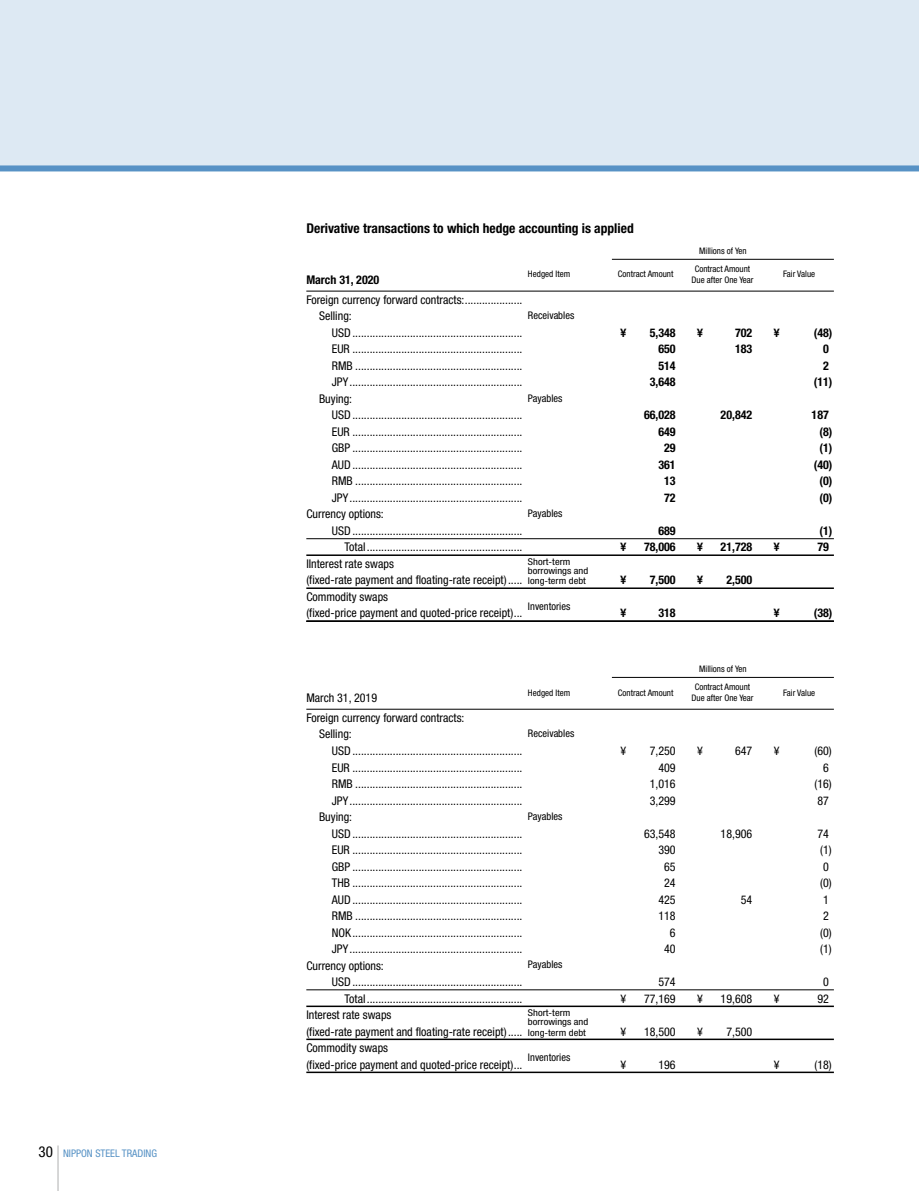
<style>
.page{position:relative;width:919px;height:1191px;background:#fff}
.page>*{position:absolute;margin:0;border:0;box-sizing:border-box;transform-origin:0 0}
.t1{font:700 condensed 13.5px "Helvetica Neue";color:#000}
.t2{font:condensed 12px/16.5px "Helvetica Neue";color:#000}
.t3{font:700 condensed 12px/16.5px "Helvetica Neue";color:#000;text-align:right}
.t4{font:condensed 10.5px "Helvetica Neue";color:#000}
.t5{font:condensed 10.5px "Helvetica Neue";color:#5792c5}
.t6{font:condensed 9.3px/9px "Helvetica Neue";color:#000;scale:1.12 1}
.t7{font:condensed 9px/10.5px "Helvetica Neue";color:#000;text-align:center}
.s1{font-size:15px;color:#000}
</style>
<div class="page">
<hr style="left:57px;top:1145px;width:2px;height:46px;background:#c9caca">
<div style="left:0;top:0;width:918px;height:168px;background:#dde9f3"></div>
<div style="left:0;top:165px;width:918px;height:6px;background:#5792c5"></div>
<hr style="left:306px;top:291px;width:527px;height:1px;background:#000">
<hr style="left:306px;top:538px;width:527px;height:1px;background:#000">
<hr style="left:306px;top:554px;width:527px;height:2px;background:#000">
<hr style="left:306px;top:620px;width:527px;height:2px;background:#000">
<hr style="left:612px;top:259px;width:221px;height:1px;background:#000">
<hr style="left:306px;top:709px;width:527px;height:1px;background:#000">
<hr style="left:306px;top:989px;width:527px;height:1px;background:#000">
<hr style="left:306px;top:1005px;width:527px;height:2px;background:#000">
<hr style="left:306px;top:1038px;width:527px;height:2px;background:#000">
<hr style="left:306px;top:1071px;width:527px;height:2px;background:#000">
<hr style="left:612px;top:677px;width:221px;height:1px;background:#000">
<hr style="left:306px;top:587px;width:527px;height:2px;background:#000">
<p class="t5" style="left:39px;top:1146px;width:120px"><span class="s1">30</span> NIPPON STEEL TRADING</p>
<p class="t1" style="left:306px;top:220px;width:329px">Derivative transactions to which hedge accounting is applied</p>
<p class="t7" style="left:699px;top:245px;width:49px">Millions of Yen</p>
<p class="t3" style="left:306px;top:271px;width:74px">March 31, 2020</p>
<p class="t7" style="left:528px;top:269px;width:44px">Hedged Item</p>
<p class="t7" style="left:618px;top:269px;width:57px">Contract Amount</p>
<p class="t7" style="left:691px;top:264px;width:63px">Contract Amount<br>Due after One Year</p>
<p class="t7" style="left:783px;top:269px;width:34px">Fair Value</p>
<p class="t2" style="left:319px;top:291px;width:205px;text-indent:-13px">Foreign currency forward contracts:....................<br>Selling:</p>
<p class="t2" style="left:332px;top:324px;width:192px">USD ...........................................................</p>
<p class="t2" style="left:332px;top:341px;width:192px">EUR ...........................................................</p>
<p class="t2" style="left:332px;top:357px;width:192px">RMB ..........................................................</p>
<p class="t2" style="left:332px;top:374px;width:192px">JPY............................................................</p>
<p class="t2" style="left:319px;top:390px;width:35px">Buying:</p>
<p class="t2" style="left:332px;top:407px;width:192px">USD ...........................................................</p>
<p class="t2" style="left:332px;top:423px;width:192px">EUR ...........................................................</p>
<p class="t2" style="left:332px;top:440px;width:192px">GBP ...........................................................</p>
<p class="t2" style="left:332px;top:456px;width:192px">AUD ...........................................................</p>
<p class="t2" style="left:332px;top:473px;width:192px">RMB ..........................................................</p>
<p class="t2" style="left:332px;top:489px;width:192px">JPY............................................................</p>
<p class="t2" style="left:306px;top:506px;width:79px">Currency options:</p>
<p class="t2" style="left:332px;top:522px;width:192px">USD ...........................................................</p>
<p class="t2" style="left:344px;top:539px;width:179px">Total......................................................</p>
<p class="t2" style="left:306px;top:555px;width:89px">IInterest rate swaps</p>
<p class="t2" style="left:306px;top:572px;width:217px">(fixed-rate payment and floating-rate receipt).....</p>
<p class="t2" style="left:306px;top:588px;width:83px">Commodity swaps</p>
<p class="t2" style="left:306px;top:605px;width:218px">(fixed-price payment and quoted-price receipt)...</p>
<p class="t4" style="left:528px;top:309px;width:48px">Receivables</p>
<p class="t4" style="left:528px;top:392px;width:36px">Payables</p>
<p class="t4" style="left:528px;top:507px;width:36px">Payables</p>
<p class="t6" style="left:528px;top:557px;width:55px">Short-term borrowings and</p>
<p class="t6" style="left:528px;top:576px;width:53px">long-term debt</p>
<p class="t4" style="left:528px;top:600px;width:44px">Inventories</p>
<p class="t3" style="left:620px;top:324px;width:7px">¥</p>
<p class="t3" style="left:649px;top:324px;width:27px">5,348<br>650<br>514<br>3,648</p>
<p class="t3" style="left:644px;top:407px;width:33px">66,028<br>649<br>29<br>361<br>13<br>72</p>
<p class="t3" style="left:658px;top:522px;width:19px">689</p>
<p class="t3" style="left:620px;top:539px;width:7px">¥</p>
<p class="t3" style="left:644px;top:539px;width:33px">78,006</p>
<p class="t3" style="left:620px;top:572px;width:7px">¥</p>
<p class="t3" style="left:649px;top:572px;width:27px">7,500</p>
<p class="t3" style="left:620px;top:605px;width:7px">¥</p>
<p class="t3" style="left:658px;top:605px;width:19px">318</p>
<p class="t3" style="left:697px;top:324px;width:7px">¥</p>
<p class="t3" style="left:735px;top:324px;width:19px;text-align:left">702<br>183</p>
<p class="t3" style="left:720px;top:407px;width:33px">20,842</p>
<p class="t3" style="left:697px;top:539px;width:7px">¥</p>
<p class="t3" style="left:720px;top:539px;width:33px">21,728</p>
<p class="t3" style="left:697px;top:572px;width:7px">¥</p>
<p class="t3" style="left:726px;top:572px;width:27px">2,500</p>
<p class="t7" style="left:699px;top:663px;width:49px">Millions of Yen</p>
<p class="t3" style="left:773px;top:324px;width:7px">¥</p>
<p class="t3" style="left:813px;top:324px;width:20px;text-align:center">(48)<br>0<br>2 (11)</p>
<p class="t3" style="left:811px;top:407px;width:22px">187 (8) (1) (40) (0) (0)</p>
<p class="t3" style="left:819px;top:522px;width:14px">(1)</p>
<p class="t3" style="left:773px;top:539px;width:7px">¥</p>
<p class="t3" style="left:817px;top:539px;width:13px">79</p>
<p class="t3" style="left:773px;top:605px;width:7px">¥</p>
<p class="t3" style="left:813px;top:605px;width:20px">(38)</p>
<p class="t2" style="left:306px;top:689px;width:72px">March 31, 2019</p>
<p class="t7" style="left:528px;top:687px;width:44px">Hedged Item</p>
<p class="t7" style="left:618px;top:687px;width:57px">Contract Amount</p>
<p class="t7" style="left:691px;top:682px;width:63px">Contract Amount<br>Due after One Year</p>
<p class="t7" style="left:783px;top:687px;width:34px">Fair Value</p>
<p class="t2" style="left:319px;top:709px;width:147px;text-indent:-13px">Foreign currency forward contracts:<br>Selling:</p>
<p class="t2" style="left:332px;top:742px;width:192px">USD ...........................................................</p>
<p class="t2" style="left:332px;top:759px;width:192px">EUR ...........................................................</p>
<p class="t2" style="left:332px;top:775px;width:192px">RMB ..........................................................</p>
<p class="t2" style="left:332px;top:792px;width:192px">JPY............................................................</p>
<p class="t2" style="left:319px;top:808px;width:35px">Buying:</p>
<p class="t2" style="left:332px;top:825px;width:192px">USD ...........................................................</p>
<p class="t2" style="left:332px;top:841px;width:192px">EUR ...........................................................</p>
<p class="t2" style="left:332px;top:858px;width:192px">GBP ...........................................................</p>
<p class="t2" style="left:332px;top:874px;width:192px">THB ...........................................................</p>
<p class="t2" style="left:332px;top:891px;width:192px">AUD ...........................................................</p>
<p class="t2" style="left:332px;top:907px;width:192px">RMB ..........................................................</p>
<p class="t2" style="left:332px;top:924px;width:192px">NOK...........................................................</p>
<p class="t2" style="left:332px;top:940px;width:192px">JPY............................................................</p>
<p class="t2" style="left:306px;top:957px;width:79px">Currency options:</p>
<p class="t2" style="left:332px;top:973px;width:192px">USD ...........................................................</p>
<p class="t2" style="left:344px;top:990px;width:179px">Total......................................................</p>
<p class="t2" style="left:306px;top:1006px;width:87px">Interest rate swaps</p>
<p class="t2" style="left:306px;top:1023px;width:217px">(fixed-rate payment and floating-rate receipt).....</p>
<p class="t2" style="left:306px;top:1039px;width:83px">Commodity swaps</p>
<p class="t2" style="left:306px;top:1056px;width:218px">(fixed-price payment and quoted-price receipt)...</p>
<p class="t4" style="left:528px;top:727px;width:48px">Receivables</p>
<p class="t4" style="left:528px;top:810px;width:36px">Payables</p>
<p class="t4" style="left:528px;top:958px;width:36px">Payables</p>
<p class="t6" style="left:528px;top:1008px;width:55px">Short-term borrowings and</p>
<p class="t6" style="left:528px;top:1027px;width:53px">long-term debt</p>
<p class="t4" style="left:528px;top:1051px;width:44px">Inventories</p>
<p class="t2" style="left:620px;top:742px;width:7px">¥</p>
<p class="t2" style="left:649px;top:742px;width:27px;text-align:right">7,250<br>409<br>1,016<br>3,299</p>
<p class="t2" style="left:644px;top:825px;width:33px;text-align:right">63,548<br>390<br>65<br>24<br>425<br>118<br>6<br>40</p>
<p class="t2" style="left:658px;top:973px;width:19px">574</p>
<p class="t2" style="left:620px;top:990px;width:7px">¥</p>
<p class="t2" style="left:644px;top:990px;width:33px">77,169</p>
<p class="t2" style="left:620px;top:1023px;width:7px">¥</p>
<p class="t2" style="left:644px;top:1023px;width:33px">18,500</p>
<p class="t2" style="left:620px;top:1056px;width:7px">¥</p>
<p class="t2" style="left:658px;top:1056px;width:19px">196</p>
<p class="t2" style="left:697px;top:742px;width:7px">¥</p>
<p class="t2" style="left:735px;top:742px;width:19px">647</p>
<p class="t2" style="left:720px;top:825px;width:33px">18,906</p>
<p class="t2" style="left:740px;top:891px;width:13px">54</p>
<p class="t2" style="left:697px;top:990px;width:7px">¥</p>
<p class="t2" style="left:720px;top:990px;width:33px">19,608</p>
<p class="t2" style="left:697px;top:1023px;width:7px">¥</p>
<p class="t2" style="left:726px;top:1023px;width:27px">7,500</p>
<p class="t2" style="left:773px;top:742px;width:7px">¥</p>
<p class="t2" style="left:814px;top:742px;width:19px;text-align:center">(60)<br>6 (16)<br>87</p>
<p class="t2" style="left:817px;top:825px;width:16px">74 (1)<br>0 (0)<br>1<br>2 (0) (1)</p>
<p class="t2" style="left:823px;top:973px;width:7px">0</p>
<p class="t2" style="left:773px;top:990px;width:7px">¥</p>
<p class="t2" style="left:817px;top:990px;width:13px">92</p>
<p class="t2" style="left:773px;top:1056px;width:7px">¥</p>
<p class="t2" style="left:814px;top:1056px;width:19px">(18)</p>
</div>
